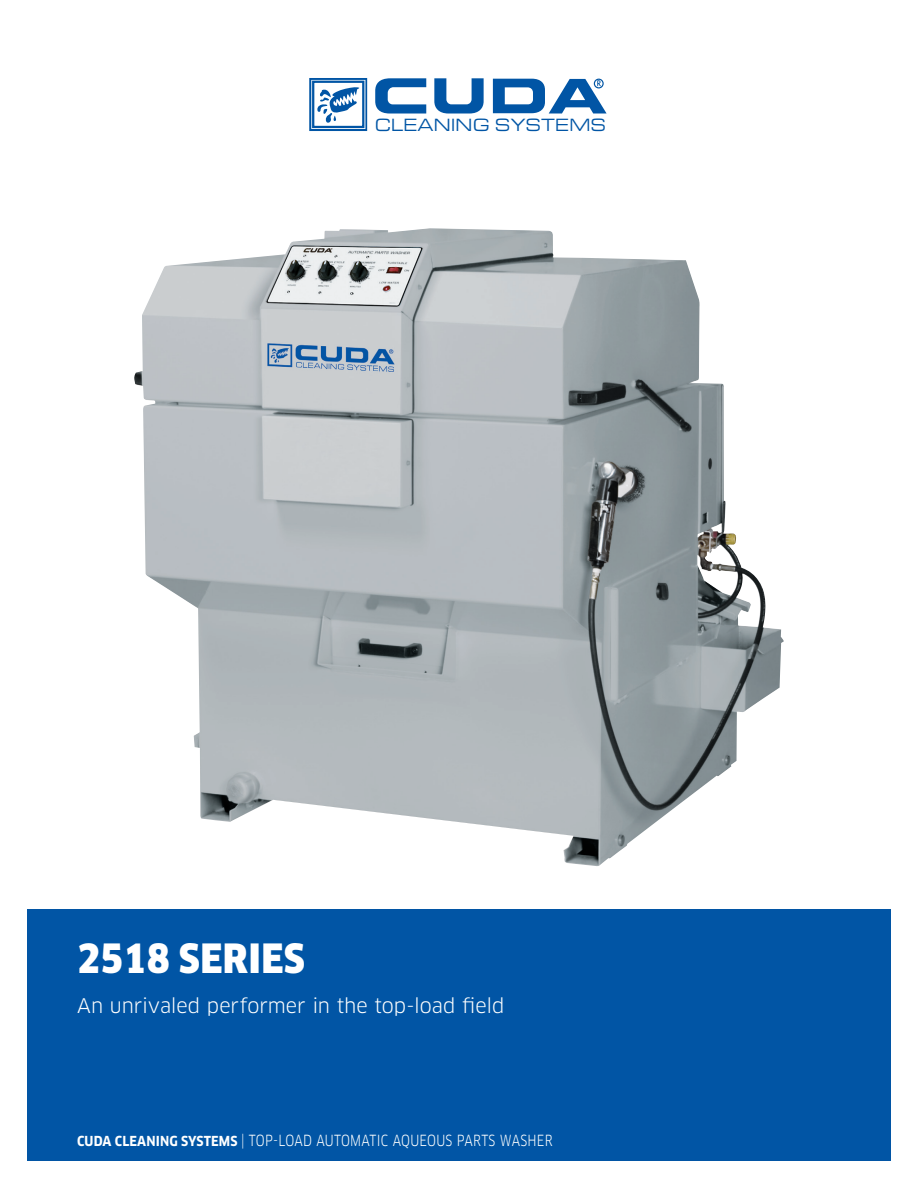
<style>
.page{position:relative;width:918px;height:1188px;background:#fff}
.page>*{position:absolute;margin:0;border:0;box-sizing:border-box;transform-origin:0 0}
.Title_pg1{font:900 39.45px "Clan Pro Narr";letter-spacing:.01em;color:#fff}
.Subtitle_pg1{font:19.65px "Clan Pro";letter-spacing:-.005em;color:#fff}
.t1{font:expanded 17.4px "Eurostile BQ";color:#0155a5;scale:.94 1}
.Product_Name_pg1{font:15px "Clan Pro Narr";letter-spacing:.02em;color:#fff;scale:.9 1}
.s1{font-weight:700;font-size:13.5px}
</style>
<div class="page">
<svg style="left:309px;top:78px;width:58px;height:53px"></svg>
<svg style="left:375px;top:78px;width:51px;height:36px"></svg>
<svg style="left:434px;top:78px;width:50px;height:36px"></svg>
<svg style="left:493px;top:79px;width:114px;height:34px"></svg>
<div style="left:594px;top:79px;width:10px;height:9px;border:1px solid #0155a5;border-radius:50%"></div>
<div style="left:27px;top:910px;width:864px;height:251px;background:#0155a5"></div>
<img style="left:134px;top:228px;width:650px;height:638px">
<p class="t1" style="left:375px;top:115px;width:248px">CLEANING SYSTEMS</p>
<p class="Title_pg1" style="left:77px;top:935px;width:229px">2518 SERIES</p>
<p class="Subtitle_pg1" style="left:77px;top:994px;width:429px">An unrivaled performer in the top-load field</p>
<p class="Product_Name_pg1" style="left:77px;top:1132px;width:530px"><span class="s1">CUDA CLEANING SYSTEMS</span> | TOP-LOAD AUTOMATIC AQUEOUS PARTS WASHER</p>
</div>
